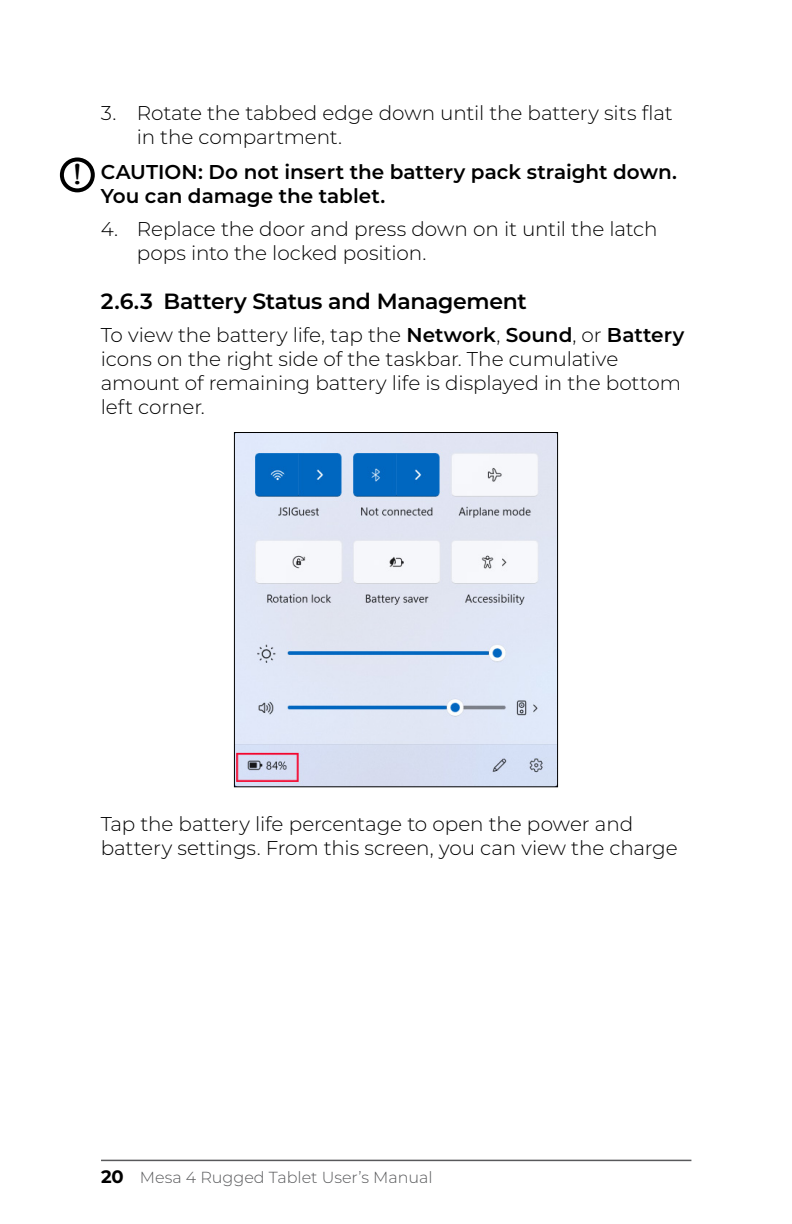
<style>
.page{position:relative;width:792px;height:1224px;background:#fff}
.page>*{position:absolute;margin:0;border:0;box-sizing:border-box;transform-origin:0 0}
.t1{font:29px "Bookman Old Style";color:#000;scale:1.21 1}
.t2{font:600 22px "Montserrat";letter-spacing:-.015em;color:#000}
.t3{font:300 20px/24px "Montserrat";letter-spacing:-.005em;color:#000}
.t4{font:600 20px/24px "Montserrat";color:#000}
.t5{font:300 16px "Montserrat";color:#58595b}
.s1{font-weight:600}
.s2{font-weight:700;font-size:18px;color:#000}
</style>
<div class="page">
<hr style="left:101px;top:1160px;width:590px;height:1px;background:#58595b">
<div style="left:60px;top:157px;width:35px;height:35px;border:4px solid #000;border-radius:50%"></div>
<img style="left:236px;top:434px;width:320px;height:351px">
<div style="left:234px;top:432px;width:324px;height:355px;border:1px solid #000"></div>
<h1 class="t1" style="left:72px;top:156px;width:10px">!</h1>
<p class="t3" style="left:137px;top:100px;width:537px;text-indent:-36px">3. Rotate the tabbed edge down until the battery sits flat in the compartment.</p>
<p class="t4" style="left:101px;top:160px;width:578px">CAUTION: Do not insert the battery pack straight down.<br>You can damage the tablet.</p>
<p class="t3" style="left:137px;top:217px;width:522px;text-indent:-36px">4. Replace the door and press down on it until the latch pops into the locked position.</p>
<p class="t2" style="left:101px;top:285px;width:427px">2.6.3 Battery Status and Management</p>
<p class="t3" style="left:101px;top:322px;width:585px">To view the battery life, tap the <span class="s1">Network</span>, <span class="s1">Sound</span>, or <span class="s1">Battery </span>icons on the right side of the taskbar. The cumulative amount of remaining battery life is displayed in the bottom left corner.</p>
<p class="t3" style="left:101px;top:811px;width:578px">Tap the battery life percentage to open the power and battery settings. From this screen, you can view the charge</p>
<p class="t5" style="left:101px;top:1166px;width:333px"><span class="s2">20</span> Mesa 4 Rugged Tablet User’s Manual</p>
</div>
